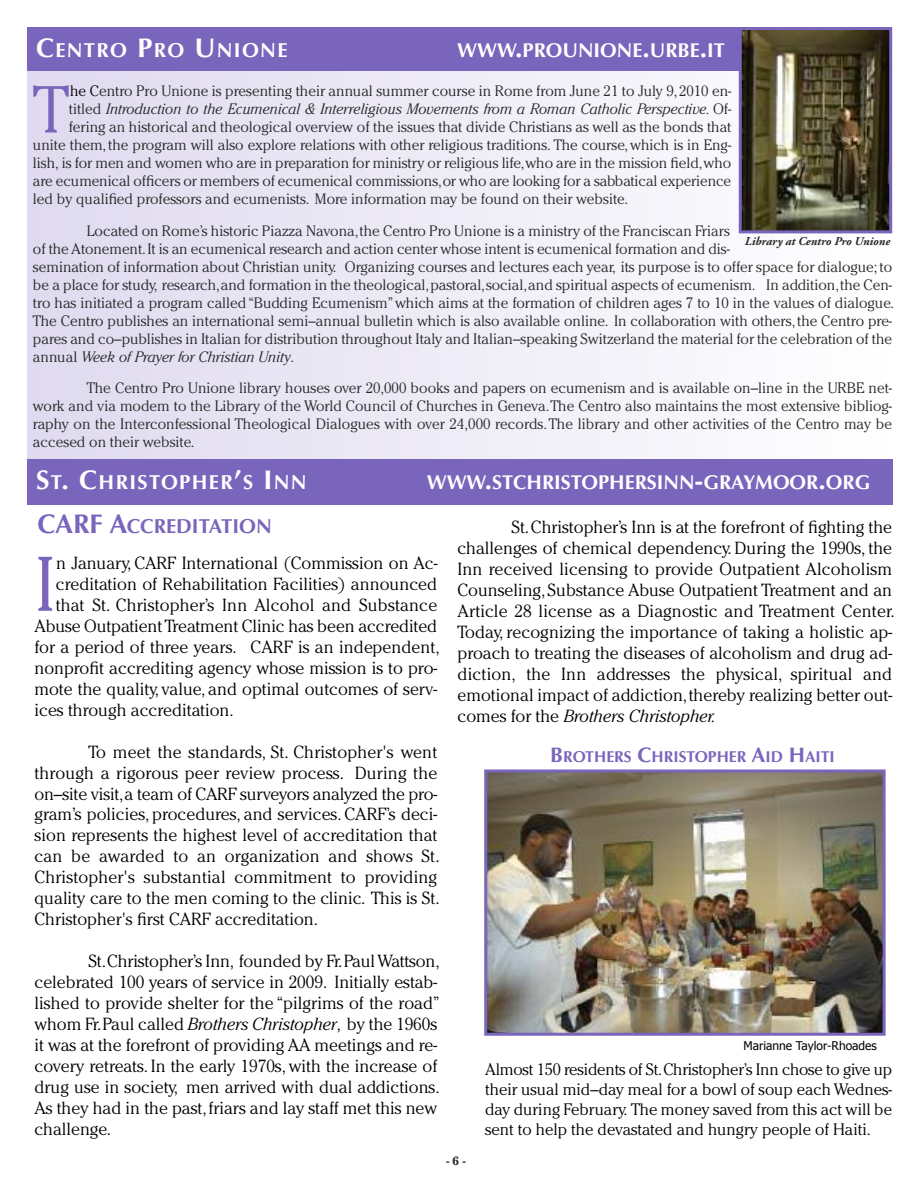
<style>
.page{position:relative;width:918px;height:1188px;background:#fff}
.page>*{position:absolute;margin:0;border:0;box-sizing:border-box;transform-origin:0 0}
.t1{font:300 76.8px "Cheltenham Std";color:#7a65bc}
.t2{font:300 65.85px "Cheltenham Std";color:#7a65bc}
.t3{font:700 20.25px "Optima LT Std";letter-spacing:.065em;color:#fff}
.t4{font:700 20.25px "Optima LT Std";color:#7a65bc}
.t5{font:700 19.95px "Optima LT Std";color:#fff}
.t6{font:300 17.4px/21px "Cheltenham Std";color:#000}
.t7{font:300 16.5px/19.8px "Cheltenham Std";color:#000;text-align:justify}
.t8{font:700 15.75px "Optima LT Std";color:#7a65bc}
.t9{font:300 15px/18px "Cheltenham Std";color:#272627}
.t10{font:italic 300 15px "Cheltenham Std";color:#272627}
.t11{font:italic 700 12px "Adobe Garamond Pro";color:#272627}
.t12{font:12px "Tahoma";color:#000}
.t13{font:700 12px "Cheltenham Std";color:#272627}
.s1{font-size:27px}
.s2{font-size:26.7px}
.s3{color:#000}
.s4{font-style:normal}
.s5{font-style:italic}
.s6{font-size:21px}
</style>
<div class="page">
<div style="left:27px;top:68px;width:865px;height:391px;background:linear-gradient(to right,#dfdaef,#fff)"></div>
<img style="left:488px;top:774px;width:394px;height:258px">
<div style="left:484px;top:770px;width:402px;height:266px;border:3px solid #7a65bc"></div>
<div style="left:27px;top:27px;width:859px;height:44px;background:#7a65bc"></div>
<div style="left:27px;top:459px;width:865px;height:46px;background:#7a65bc"></div>
<img style="left:743px;top:31px;width:145px;height:198px">
<div style="left:739px;top:27px;width:153px;height:206px;border:3px solid #7a65bc"></div>
<h3 class="t3" style="left:36px;top:42px;width:253px"><span class="s1">C</span>ENTRO <span class="s1">P</span>RO <span class="s1">U</span>NIONE</h3>
<h3 class="t5" style="left:457px;top:42px;width:269px">WWW<span class="s2">.</span>PROUNIONE<span class="s2">.</span>URBE<span class="s2">.</span>IT</h3>
<h2 class="t2" style="left:33px;top:84px;width:37px">T</h2>
<p class="t9" style="left:70px;top:83px;width:663px"><span class="s3">he C</span>entro Pro Unione is presenting their annual summer course in Rome from June 21 to July 9,2010 en-</p>
<p class="t10" style="left:69px;top:103px;width:664px"><span class="s4">titled</span> Introduction to the Ecumenical &amp; Interreligious Movements from a Roman Catholic Perspective. <span class="s4">Of-</span></p>
<p class="t9" style="left:69px;top:119px;width:664px">fering an historical and theological overview of the issues that divide Christians as well as the bonds that</p>
<p class="t9" style="left:33px;top:137px;width:700px">unite them,the program will also explore relations with other religious traditions. The course,which is in Eng-</p>
<p class="t9" style="left:33px;top:155px;width:700px">lish, is for men and women who are in preparation for ministry or religious life,who are in the mission field,who</p>
<p class="t9" style="left:33px;top:173px;width:700px">are ecumenical officers or members of ecumenical commissions,or who are looking for a sabbatical experience</p>
<p class="t9" style="left:33px;top:191px;width:597px">led by qualified professors and ecumenists. More information may be found on their website.</p>
<p class="t9" style="left:33px;top:223px;width:863px;text-indent:54px">Located on Rome’s historic Piazza Navona,the Centro Pro Unione is a ministry of the Franciscan Friars<br>of the Atonement.It is an ecumenical research and action center whose intent is ecumenical formation and dis-<br>semination of information about Christian unity. Organizing courses and lectures each year, its purpose is to offer space for dialogue;to be a place for study, research,and formation in the theological,pastoral,social,and spiritual aspects of ecumenism. In addition,the Cen&shy;tro has initiated a program called“Budding Ecumenism”which aims at the formation of children ages 7 to 10 in the values of dialogue.<br>The Centro publishes an international semi–annual bulletin which is also available online. In collaboration with others,the Centro pre&shy;pares and co–publishes in Italian for distribution throughout Italy and Italian–speaking Switzerland the material for the celebration of the annual <span class="s5">Week of Prayer for Christian Unity</span>.</p>
<p class="t9" style="left:33px;top:380px;width:861px;text-align:justify;text-indent:54px">The Centro Pro Unione library houses over 20,000 books and papers on ecumenism and is available on–line in the URBE net&shy;work and via modem to the Library of the World Council of Churches in Geneva.The Centro also maintains the most extensive bibliog&shy;raphy on the Interconfessional Theological Dialogues with over 24,000 records.The library and other activities of the Centro may be accesed on their website.</p>
<p class="t11" style="left:745px;top:236px;width:147px">Library at Centro Pro Unione</p>
<h3 class="t3" style="left:36px;top:474px;width:272px"><span class="s1">S</span>T<span class="s1">. C</span>HRISTOPHER<span class="s1">’</span>S <span class="s1">I</span>NN</h3>
<h3 class="t5" style="left:427px;top:474px;width:445px">WWW<span class="s2">.</span>STCHRISTOPHERSINN<span class="s2">-</span>GRAYMOOR<span class="s2">.</span>ORG</h3>
<h3 class="t4" style="left:38px;top:518px;width:236px"><span class="s1">CARF A</span>CCREDITATION</h3>
<h1 class="t1" style="left:34px;top:554px;width:23px">I</h1>
<p class="t6" style="left:56px;top:554px;width:383px">n January, CARF International (Commission on Ac-</p>
<p class="t6" style="left:56px;top:575px;width:383px">creditation of Rehabilitation Facilities) announced</p>
<p class="t6" style="left:56px;top:596px;width:383px">that St. Christopher’s Inn Alcohol and Substance</p>
<p class="t6" style="left:34px;top:617px;width:404px">Abuse Outpatient Treatment Clinic has been accredited</p>
<p class="t6" style="left:34px;top:638px;width:407px">for a period of three years. CARF is an independent,</p>
<p class="t6" style="left:34px;top:659px;width:404px">nonprofit accrediting agency whose mission is to pro-</p>
<p class="t6" style="left:35px;top:680px;width:404px">mote the quality, value, and optimal outcomes of serv-</p>
<p class="t6" style="left:35px;top:700px;width:201px">ices through accreditation.</p>
<p class="t6" style="left:34px;top:742px;width:407px;text-indent:54px">To meet the standards, St. Christopher's went through a rigorous peer review process. During the on–site visit,a team of CARF surveyors analyzed the pro&shy;gram’s policies, procedures, and services. CARF’s deci&shy;sion represents the highest level of accreditation that can be awarded to an organization and shows St.<br>Christopher's substantial commitment to providing quality care to the men coming to the clinic. This is St.<br>Christopher's first CARF accreditation.</p>
<p class="t6" style="left:35px;top:952px;width:407px;text-indent:54px">St.Christopher’s Inn, founded by Fr.PaulWattson, celebrated 100 years of service in 2009. Initially estab&shy;lished to provide shelter for the “pilgrims of the road” whom Fr.Paul called <span class="s5">Brothers Christopher,</span> by the 1960s it was at the forefront of providing AA meetings and re&shy;covery retreats. In the early 1970s, with the increase of drug use in society, men arrived with dual addictions.<br>As they had in the past,friars and lay staff met this new challenge.</p>
<p class="t6" style="left:457px;top:518px;width:439px;text-indent:54px">St.Christopher’s Inn is at the forefront of fighting the challenges of chemical dependency. During the 1990s, the Inn received licensing to provide Outpatient Alcoholism Counseling,Substance Abuse Outpatient Treatment and an Article 28 license as a Diagnostic and Treatment Center.<br>Today, recognizing the importance of taking a holistic ap&shy;proach to treating the diseases of alcoholism and drug ad&shy;diction, the Inn addresses the physical, spiritual and emotional impact of addiction,thereby realizing better out&shy;comes for the <span class="s5">Brothers Christopher.</span></p>
<p class="t8" style="left:550px;top:750px;width:286px"><span class="s6">B</span>ROTHERS <span class="s6">C</span>HRISTOPHER <span class="s6">A</span>ID <span class="s6">H</span>AITI</p>
<p class="t12" style="left:744px;top:1038px;width:135px">Marianne Taylor-Rhoades</p>
<p class="t7" style="left:485px;top:1061px;width:409px">Almost 150 residents of St.Christopher’s Inn chose to give up their usual mid–day meal for a bowl of soup each Wednes&shy;day during February. The money saved from this act will be sent to help the devastated and hungry people of Haiti.</p>
<p class="t13" style="left:446px;top:1157px;width:21px">-6-</p>
</div>
